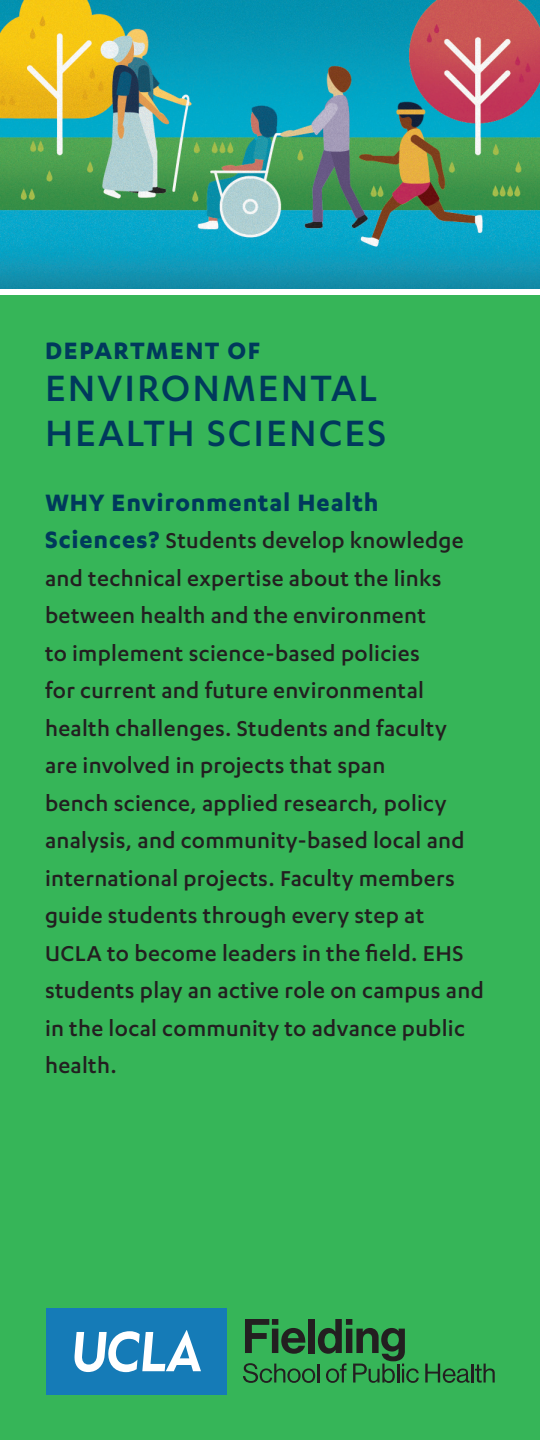
<style>
.page{position:relative;width:540px;height:1440px;background:#fff}
.page>*{position:absolute;margin:0;border:0;box-sizing:border-box;transform-origin:0 0}
.t1{font:500 42.5px/45px "Karbon";letter-spacing:.05em;color:#00395c}
.t2{font:700 27.5px "Karbon";letter-spacing:.035em;color:#00395c}
.t3{font:700 27.5px "Karbon";letter-spacing:.055em;color:#00395c}
.t4{font:500 25px/37.5px "Karbon";letter-spacing:.015em;color:#231f20}
.s1{font-weight:700;font-size:27.5px;color:#00395c}
</style>
<div class="page">
<div style="left:0;top:292px;width:540px;height:1148px;background:#36b558"></div>
<img style="left:0;top:0;width:540px;height:289px">
<div style="left:0;top:290px;width:540px;height:5px;background:#fff"></div>
<svg style="left:243px;top:1319px;width:176px;height:64px"></svg>
<svg style="left:425px;top:1364px;width:70px;height:19px"></svg>
<div style="left:46px;top:1308px;width:180px;height:87px;background:#157bb7"></div>
<svg style="left:74px;top:1330px;width:127px;height:42px"></svg>
<p class="t3" style="left:45px;top:335px;width:217px">DEPARTMENT OF</p>
<p class="t1" style="left:45px;top:364px;width:343px">ENVIRONMENTAL<br>HEALTH SCIENCES</p>
<p class="t2" style="left:45px;top:487px;width:335px">WHY Environmental Health</p>
<p class="t4" style="left:45px;top:521px;width:440px"><span class="s1">Sciences?</span> Students develop knowledge and technical expertise about the links between health and the environment<br>to implement science-based policies<br>for current and future environmental health challenges. Students and faculty are involved in projects that span<br>bench science, applied research, policy analysis, and community-based local and international projects. Faculty members guide students through every step at UCLA to become leaders in the field. EHS students play an active role on campus and in the local community to advance public health.</p>
</div>
